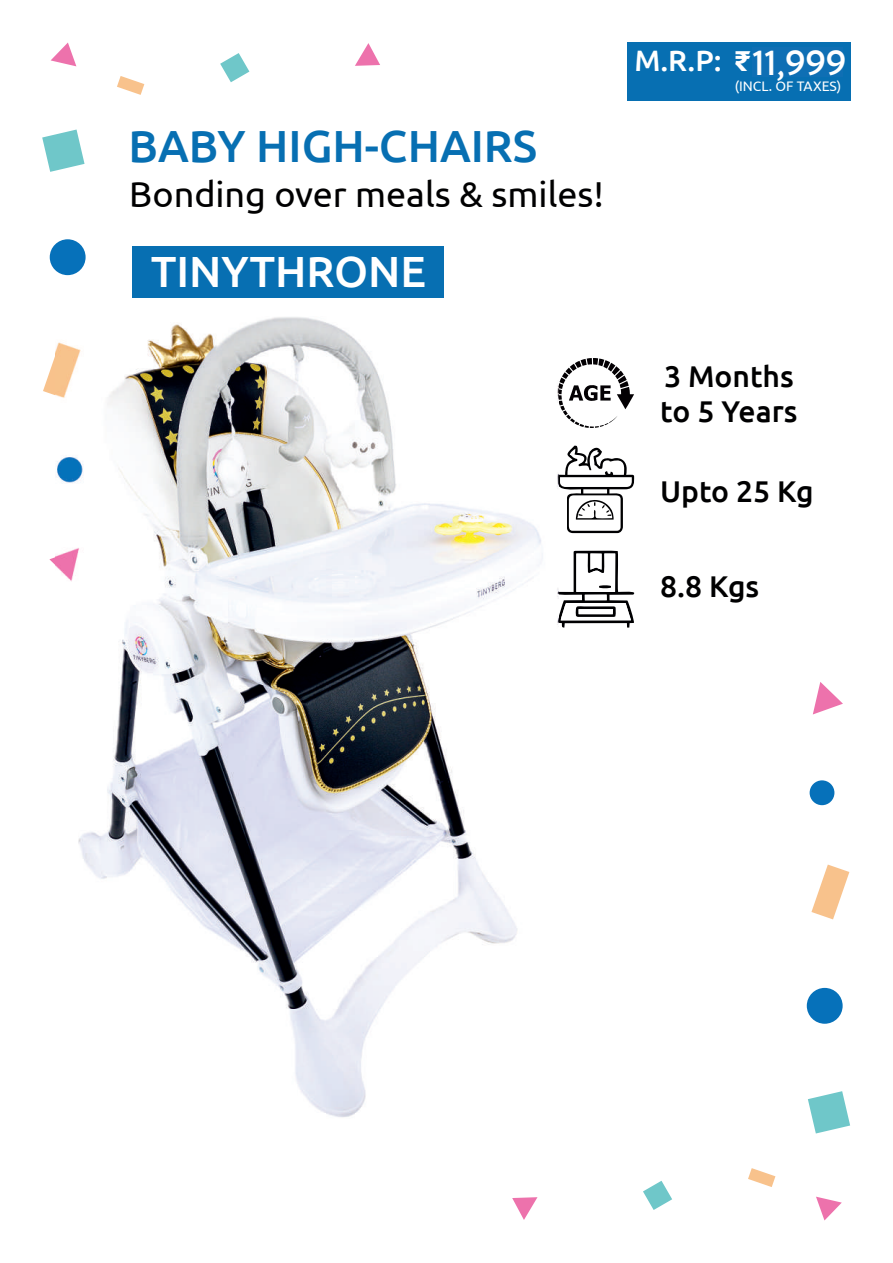
<style>
.page{position:relative;width:893px;height:1263px;background:#fff}
.page>*{position:absolute;margin:0;border:0;box-sizing:border-box;transform-origin:0 0}
.t1{font:500 45px "Ubuntu";color:#076fb2}
.t2{font:500 43.65px "Ubuntu";color:#fff}
.t3{font:36px "Ubuntu";color:#000001}
.t4{font:500 34.65px "Blacker Sans Pro";color:#fff}
.t5{font:500 30px/34.5px "Ubuntu";color:#000001}
.t6{font:500 29.55px "Ubuntu";color:#fff}
.t7{font:13.8px "Ubuntu";color:#fff}
.s1{font-family:"ITF Rupee";font-weight:400}
</style>
<div class="page">
<svg style="left:51px;top:43px;width:25px;height:23px"></svg>
<svg style="left:49px;top:556px;width:7px;height:10px"></svg>
<svg style="left:42px;top:130px;width:43px;height:42px"></svg>
<div style="left:50px;top:239px;width:36px;height:36px;background:#0671ba;border-radius:50%"></div>
<svg style="left:43px;top:349px;width:13px;height:46px"></svg>
<svg style="left:117px;top:76px;width:27px;height:19px"></svg>
<svg style="left:220px;top:53px;width:29px;height:29px"></svg>
<svg style="left:355px;top:43px;width:25px;height:23px"></svg>
<svg style="left:816px;top:1197px;width:26px;height:23px"></svg>
<svg style="left:813px;top:682px;width:30px;height:32px"></svg>
<svg style="left:808px;top:1091px;width:42px;height:42px"></svg>
<div style="left:810px;top:780px;width:24px;height:25px;background:#0671ba;border-radius:50%"></div>
<div style="left:807px;top:988px;width:36px;height:36px;background:#0671ba;border-radius:50%"></div>
<svg style="left:811px;top:864px;width:38px;height:55px"></svg>
<svg style="left:748px;top:1168px;width:27px;height:19px"></svg>
<svg style="left:643px;top:1181px;width:29px;height:29px"></svg>
<svg style="left:512px;top:1197px;width:25px;height:23px"></svg>
<div style="left:132px;top:246px;width:312px;height:52px;background:#076fb2"></div>
<svg style="left:559px;top:358px;width:75px;height:70px"></svg>
<svg style="left:559px;top:550px;width:75px;height:78px"></svg>
<svg style="left:559px;top:445px;width:76px;height:88px"></svg>
<div style="left:627px;top:43px;width:223px;height:58px;background:#076fb2"></div>
<img style="left:56px;top:317px;width:503px;height:800px">
<div style="left:753px;top:48px;width:90px;height:29px;background:#0f6fb4"></div>
<h1 class="t1" style="left:129px;top:118px;width:410px">BABY HIGH-CHAIRS</h1>
<p class="t3" style="left:129px;top:172px;width:476px">Bonding over meals &amp; smiles!</p>
<h2 class="t2" style="left:151px;top:244px;width:277px">TINYTHRONE</h2>
<p class="t4" style="left:753px;top:40px;width:95px">11,999</p>
<p class="t6" style="left:634px;top:42px;width:209px">M.R.P: <span class="s1">L</span>13,999</p>
<p class="t7" style="left:735px;top:78px;width:108px">(INCL. OF TAXES)</p>
<p class="t5" style="left:660px;top:358px;width:139px">3 Months to 5 Years</p>
<p class="t5" style="left:660px;top:473px;width:155px">Upto 25 Kg</p>
<p class="t5" style="left:660px;top:568px;width:101px">8.8 Kgs</p>
</div>
